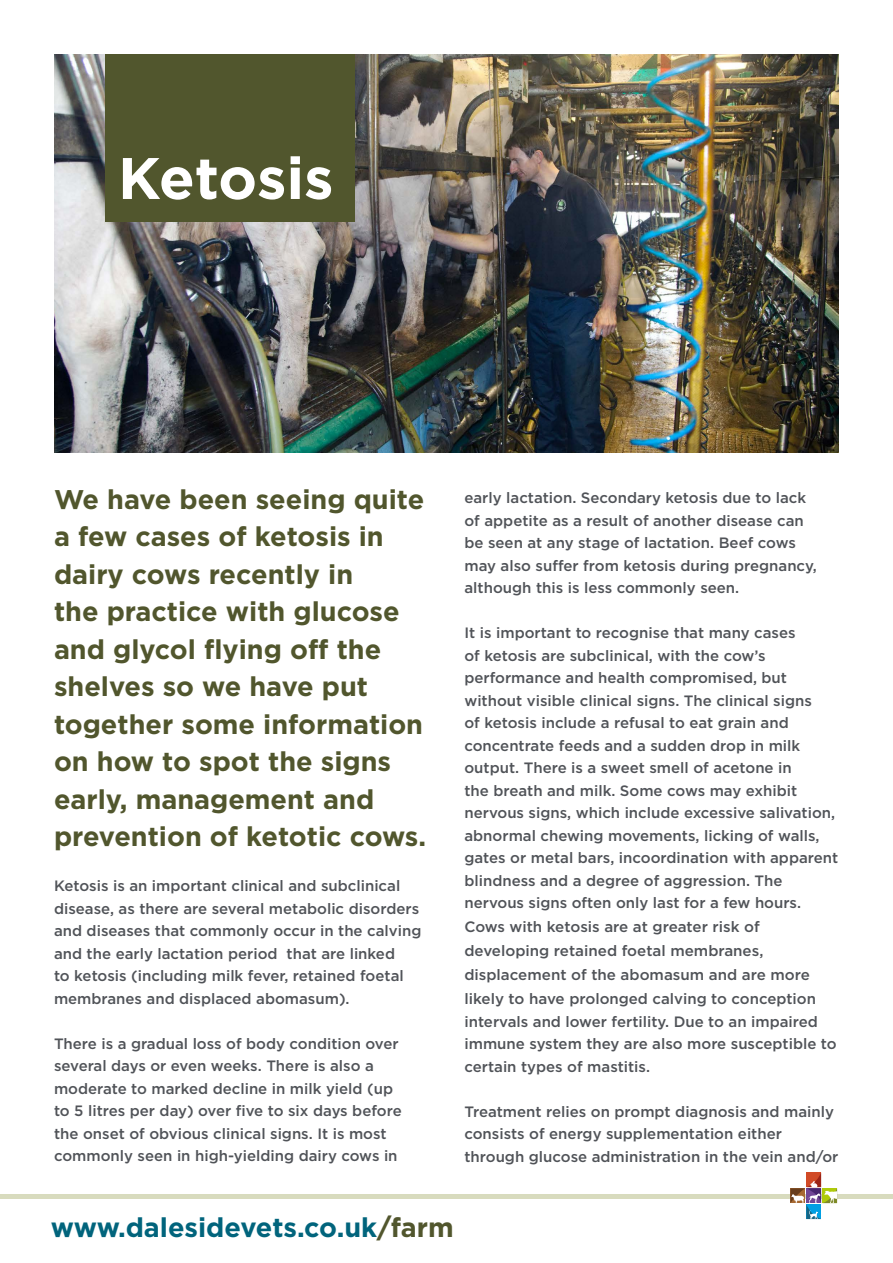
<style>
.page{position:relative;width:893px;height:1263px;background:#fff}
.page>*{position:absolute;margin:0;border:0;box-sizing:border-box;transform-origin:0 0}
.t1{font:700 58.5px "Gotham";color:#fff}
.t2{font:700 27px/37.5px "Gotham";color:#51562d}
.t3{font:700 27px "Gotham";color:#01647c}
.t4{font:500 15px/22.5px "Gotham";color:#505358}
.s1{color:#51562d}
</style>
<div class="page">
<div style="left:0;top:1194px;width:893px;height:5px;background:#d8dbbe"></div>
<svg style="left:790px;top:1172px;width:47px;height:47px"></svg>
<img style="left:54px;top:54px;width:785px;height:398px">
<div style="left:105px;top:54px;width:250px;height:167px;background:#51562d"></div>
<h1 class="t1" style="left:118px;top:144px;width:217px">Ketosis</h1>
<p class="t2" style="left:54px;top:480px;width:374px">We have been seeing quite a few cases of ketosis in dairy cows recently in<br>the practice with glucose and glycol flying off the shelves so we have put together some information on how to spot the signs early, management and prevention of ketotic cows.</p>
<p class="t4" style="left:54px;top:874px;width:369px">Ketosis is an important clinical and subclinical disease, as there are several metabolic disorders and diseases that commonly occur in the calving and the early lactation period that are linked<br>to ketosis (including milk fever, retained foetal membranes and displaced abomasum).</p>
<p class="t4" style="left:54px;top:1032px;width:349px">There is a gradual loss of body condition over several days or even weeks. There is also a moderate to marked decline in milk yield (up to 5 litres per day) over five to six days before the onset of obvious clinical signs. It is most commonly seen in high-yielding dairy cows in</p>
<p class="t4" style="left:464px;top:486px;width:354px">early lactation. Secondary ketosis due to lack of appetite as a result of another disease can be seen at any stage of lactation. Beef cows may also suffer from ketosis during pregnancy, although this is less commonly seen.</p>
<p class="t4" style="left:464px;top:621px;width:375px">It is important to recognise that many cases<br>of ketosis are subclinical, with the cow’s performance and health compromised, but without visible clinical signs. The clinical signs<br>of ketosis include a refusal to eat grain and concentrate feeds and a sudden drop in milk output. There is a sweet smell of acetone in<br>the breath and milk. Some cows may exhibit nervous signs, which include excessive salivation, abnormal chewing movements, licking of walls, gates or metal bars, incoordination with apparent blindness and a degree of aggression. The nervous signs often only last for a few hours.</p>
<p class="t4" style="left:464px;top:914px;width:353px;line-height:24px">Cows with ketosis are at greater risk of developing retained foetal membranes, displacement of the abomasum and are more likely to have prolonged calving to conception</p>
<p class="t4" style="left:464px;top:1010px;width:374px">intervals and lower fertility. Due to an impaired immune system they are also more susceptible to certain types of mastitis.</p>
<p class="t4" style="left:464px;top:1100px;width:375px">Treatment relies on prompt diagnosis and mainly consists of energy supplementation either through glucose administration in the vein and/or</p>
<h2 class="t3" style="left:51px;top:1212px;width:404px">www.dalesidevets.co.uk<span class="s1">/farm</span></h2>
</div>
